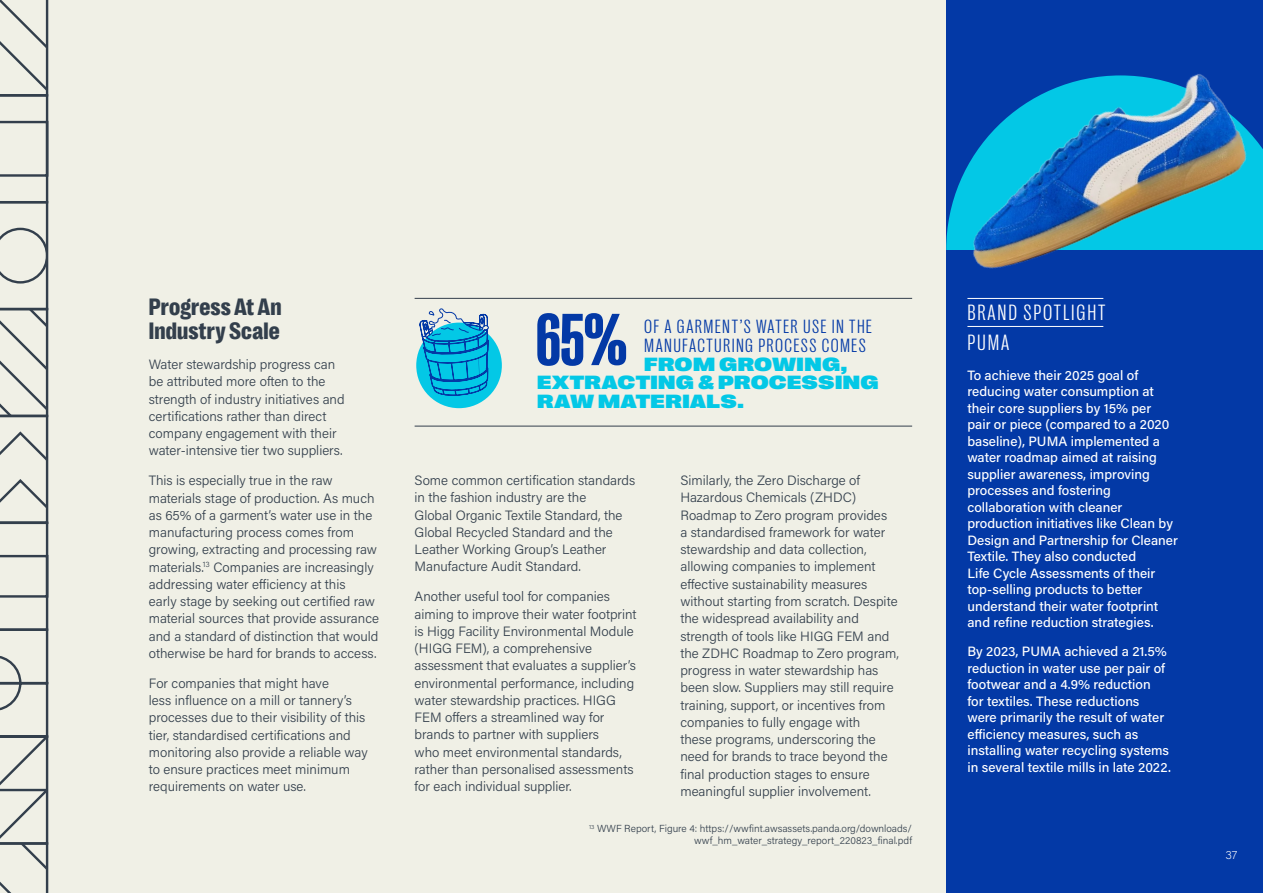
<style>
.page{position:relative;width:1263px;height:893px;background:#f0f0e6}
.page>*{position:absolute;margin:0;border:0;box-sizing:border-box;transform-origin:0 0}
.t1{font:75px "PP Right Grotesk Tight Dark";color:#0339a6}
.t2{font:24px/24px "PP Right Grotesk Compact Dark";letter-spacing:.01em;color:#333f4c}
.t3{font:300 condensed 22.5px/30.5px "Right Grotesk";letter-spacing:.08em;color:#fff}
.t4{font:300 condensed 19.5px/18.8px "Right Grotesk";letter-spacing:.07em;color:#0339a6}
.t5{font:900 19.5px/18.8px "Right Grotesk Spatial";letter-spacing:.015em;color:#03c8e6}
.t6{font:300 13.5px/17.2px "Acumin Pro";color:#333f4c}
.t7{font:500 13.5px/16.5px "Acumin Pro";color:#fff}
.t8{font:200 12px "Acumin Pro";color:#fff}
.t9{font:300 10.2px/12px "Acumin Pro";color:#333f4c;text-align:right}
</style>
<div class="page">
<svg style="left:0;top:0;width:49px;height:893px"></svg>
<div style="left:946px;top:0;width:317px;height:893px;background:#0339a6"></div>
<hr style="left:967px;top:326px;width:136px;height:1px;background:#fff">
<img style="left:910px;top:74px;width:353px;height:225px">
<div style="left:416px;top:323px;width:86px;height:85px;background:#03c8e6;border-radius:50%"></div>
<svg style="left:419px;top:297px;width:70px;height:129px"></svg>
<hr style="left:415px;top:426px;width:497px;height:1px;background:#333f4c">
<hr style="left:415px;top:298px;width:497px;height:1px;background:#333f4c">
<h2 class="t2" style="left:149px;top:295px;width:134px">Progress At An<br>Industry Scale</h2>
<p class="t6" style="left:149px;top:355px;width:197px">Water stewardship progress can be attributed more often to the strength of industry initiatives and certifications rather than direct company engagement with their water-intensive tier two suppliers.</p>
<p class="t6" style="left:149px;top:471px;width:232px">This is especially true in the raw materials stage of production. As much as 65% of a garment’s water use in the manufacturing process comes from growing, extracting and processing raw materials.<sup>13</sup> Companies are increasingly addressing water efficiency at this<br>early stage by seeking out certified raw material sources that provide assurance and a standard of distinction that would otherwise be hard for brands to access.</p>
<p class="t6" style="left:149px;top:674px;width:220px">For companies that might have<br>less influence on a mill or tannery’s processes due to their visibility of this tier, standardised certifications and monitoring also provide a reliable way to ensure practices meet minimum requirements on water use.</p>
<h1 class="t1" style="left:536px;top:301px;width:93px">65%</h1>
<h3 class="t4" style="left:644px;top:317px;width:229px">OF A GARMENT’S WATER USE IN THE<br>MANUFACTURING PROCESS COMES</h3>
<h3 class="t5" style="left:537px;top:355px;width:343px;text-indent:107px">FROM GROWING,<br>EXTRACTING &amp; PROCESSING<br>RAW MATERIALS.</h3>
<p class="t6" style="left:415px;top:471px;width:222px">Some common certification standards in the fashion industry are the<br>Global Organic Textile Standard, the Global Recycled Standard and the Leather Working Group’s Leather Manufacture Audit Standard.</p>
<p class="t6" style="left:415px;top:588px;width:223px">Another useful tool for companies aiming to improve their water footprint is Higg Facility Environmental Module (HIGG FEM), a comprehensive assessment that evaluates a supplier’s environmental performance, including water stewardship practices. HIGG FEM offers a streamlined way for brands to partner with suppliers<br>who meet environmental standards, rather than personalised assessments for each individual supplier.</p>
<p class="t6" style="left:680px;top:471px;width:220px">Similarly, the Zero Discharge of Hazardous Chemicals (ZHDC)<br>Roadmap to Zero program provides<br>a standardised framework for water stewardship and data collection, allowing companies to implement effective sustainability measures without starting from scratch. Despite the widespread availability and strength of tools like HIGG FEM and the ZDHC Roadmap to Zero program, progress in water stewardship has been slow. Suppliers may still require training, support, or incentives from companies to fully engage with<br>these programs, underscoring the need for brands to trace beyond the final production stages to ensure meaningful supplier involvement.</p>
<p class="t9" style="left:589px;top:822px;width:324px"><sup>13</sup> WWF Report, Figure 4: https://wwfint.awsassets.panda.org/downloads/ wwf_hm_water_strategy_report_220823_final.pdf</p>
<h3 class="t3" style="left:967px;top:297px;width:140px">BRAND SPOTLIGHT<br>PUMA</h3>
<p class="t7" style="left:967px;top:366px;width:212px">To achieve their 2025 goal of reducing water consumption at their core suppliers by 15% per<br>pair or piece (compared to a 2020 baseline), PUMA implemented a water roadmap aimed at raising supplier awareness, improving processes and fostering collaboration with cleaner production initiatives like Clean by<br>Design and Partnership for Cleaner<br>Textile. They also conducted<br>Life Cycle Assessments of their top-selling products to better understand their water footprint and refine reduction strategies.</p>
<p class="t7" style="left:967px;top:643px;width:205px">By 2023, PUMA achieved a 21.5% reduction in water use per pair of footwear and a 4.9% reduction<br>for textiles. These reductions were primarily the result of water efficiency measures, such as installing water recycling systems in several textile mills in late 2022.</p>
<p class="t8" style="left:1225px;top:847px;width:13px">37</p>
</div>
